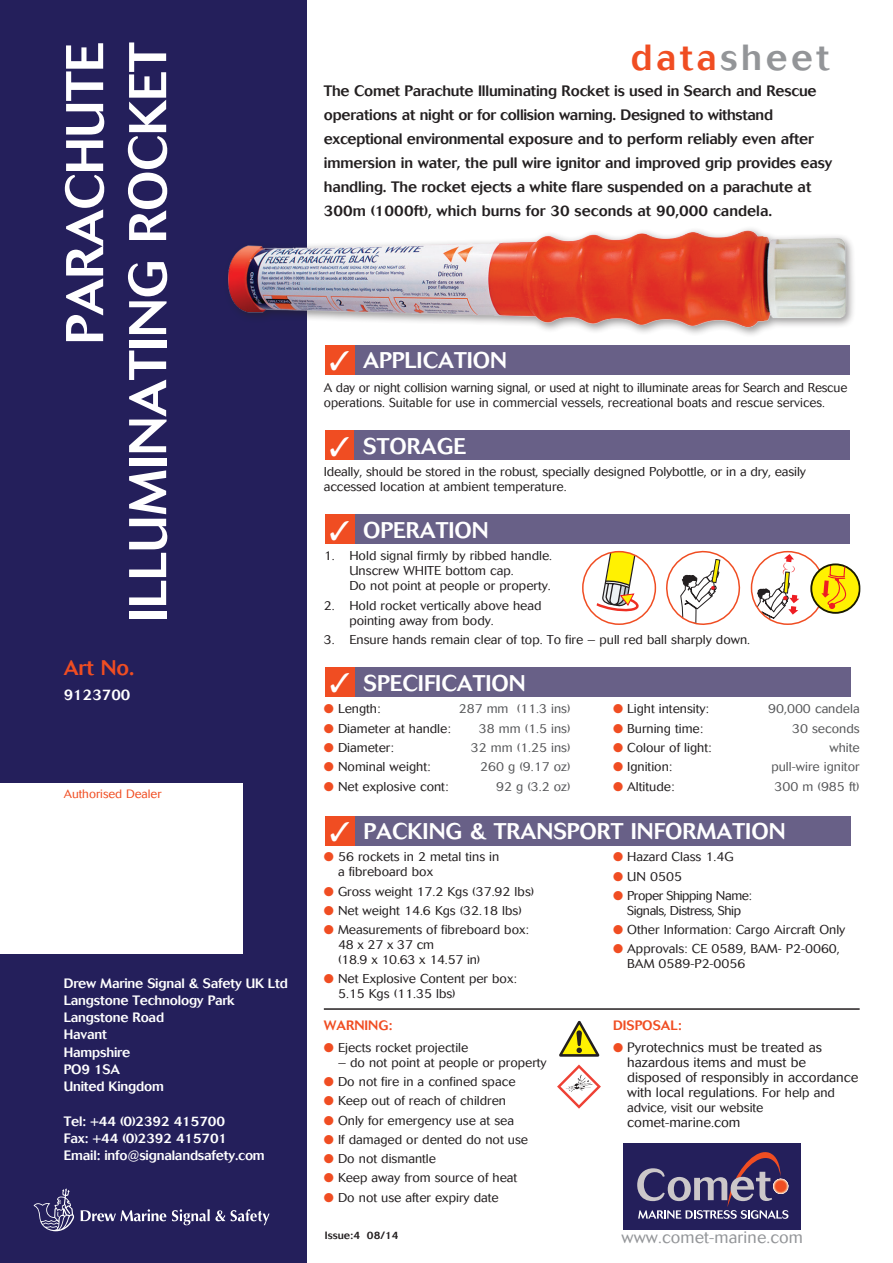
<style>
.page{position:relative;width:893px;height:1263px;background:#fff}
.page>*{position:absolute;margin:0;border:0;box-sizing:border-box;transform-origin:0 0}
.t1{font:500 52.5px/63px "Cosmos";letter-spacing:-.01em;color:#fff;text-align:right}
.t2{font:500 36px "Cosmos";letter-spacing:.1em;color:#939598}
.t3{font:500 22.5px "Cosmos";color:#fff}
.t4{font:500 21px "Cosmos";color:#f04d22}
.t5{font:300 16.5px "Cosmos";letter-spacing:.01em;color:#939598}
.t6{font:500 15px/24px "Cosmos";letter-spacing:-.01em;color:#231f20}
.t7{font:500 15px "Cosmos";letter-spacing:-.005em;color:#fff}
.t8{font:500 13.5px/17.2px "Cosmos";letter-spacing:-.015em;color:#fff}
.t9{font:300 13.5px/15px "Cosmos";color:#231f20}
.t10{font:500 13.5px "Cosmos";color:#f04d22}
.t11{font:500 13.5px "Cosmos";letter-spacing:.075em;color:#f04d22}
.t12{font:300 12.75px/15px "Cosmos";color:#231f20}
.t13{font:300 12.75px "Cosmos";color:#57585a}
.t14{font:300 12.75px/15px "Cosmos";letter-spacing:-.035em;color:#231f20;text-align:center}
.t15{font:300 12px "Cosmos";color:#f04d22}
.t16{font:500 10.5px "Cosmos";color:#231f20}
.s1{color:#f04d22}
.s2{font-size:12.75px}
</style>
<div class="page">
<div style="left:0;top:0;width:307px;height:1263px;background:#241f5b"></div>
<div style="left:0;top:784px;width:242px;height:170px;background:#fff"></div>
<div style="left:355px;top:345px;width:495px;height:29px;background:#686087"></div>
<div style="left:325px;top:345px;width:30px;height:29px;background:#f04d22"></div>
<div style="left:325px;top:430px;width:30px;height:30px;background:#f04d22"></div>
<div style="left:355px;top:430px;width:495px;height:30px;background:#686087"></div>
<div style="left:355px;top:515px;width:495px;height:29px;background:#686087"></div>
<div style="left:325px;top:515px;width:30px;height:29px;background:#f04d22"></div>
<svg style="left:755px;top:554px;width:44px;height:69px"></svg>
<div style="left:751px;top:551px;width:74px;height:74px;border:2px solid #f04d22;border-radius:50%"></div>
<svg style="left:666px;top:550px;width:75px;height:75px"></svg>
<svg style="left:596px;top:552px;width:48px;height:60px"></svg>
<div style="left:582px;top:551px;width:74px;height:74px;border:2px solid #f04d22;border-radius:50%"></div>
<svg style="left:810px;top:562px;width:51px;height:53px"></svg>
<hr style="left:324px;top:1008px;width:536px;height:2px;background:#231f20">
<svg style="left:559px;top:1021px;width:40px;height:36px"></svg>
<div style="left:223px;top:225px;width:633px;height:113px;background:#231f20;opacity:.45"></div>
<img style="left:224px;top:225px;width:630px;height:111px">
<div style="left:355px;top:667px;width:495px;height:30px;background:#686087"></div>
<div style="left:325px;top:667px;width:30px;height:30px;background:#f04d22"></div>
<div style="left:325px;top:816px;width:30px;height:30px;background:#f04d22"></div>
<div style="left:355px;top:816px;width:495px;height:30px;background:#686087"></div>
<div style="left:624px;top:1143px;width:177px;height:86px;background:#241f5b"></div>
<svg style="left:637px;top:1152px;width:152px;height:67px"></svg>
<svg style="left:81px;top:1209px;width:85px;height:12px"></svg>
<svg style="left:34px;top:1188px;width:40px;height:43px"></svg>
<svg style="left:172px;top:1209px;width:98px;height:16px"></svg>
<svg style="left:557px;top:1064px;width:44px;height:45px"></svg>
<h1 class="t1" style="left:54px;top:622px;width:581px;rotate:-90deg">paraCHUTE illuminating rocket</h1>
<h3 class="t4" style="left:64px;top:655px;width:72px">Art No.</h3>
<p class="t7" style="left:64px;top:686px;width:68px">9123700</p>
<p class="t15" style="left:64px;top:787px;width:99px">Authorised Dealer</p>
<p class="t8" style="left:64px;top:974px;width:226px">Drew Marine Signal &amp; Safety UK Ltd<br>Langstone Technology Park<br>Langstone Road<br>Havant<br>Hampshire<br>PO9 1SA<br>United Kingdom</p>
<p class="t8" style="left:64px;top:1112px;width:202px">Tel: +44 (0)2392 415700<br>Fax: +44 (0)2392 415701<br>Email: info@signalandsafety.com</p>
<h2 class="t2" style="left:631px;top:36px;width:200px"><span class="s1">data</span>sheet</h2>
<p class="t6" style="left:324px;top:79px;width:510px">The Comet Parachute Illuminating Rocket is used in Search and Rescue operations at night or for collision warning. Designed to withstand exceptional environmental exposure and to perform reliably even after immersion in water, the pull wire ignitor and improved grip provides easy handling. The rocket ejects a white flare suspended on a parachute at 300m (1000ft), which burns for 30 seconds at 90,000 candela.</p>
<h3 class="t3" style="left:330px;top:347px;width:109px">✓ Applicat</h3>
<h3 class="t3" style="left:467px;top:347px;width:38px">ion</h3>
<p class="t12" style="left:324px;top:380px;width:525px">A day or night collision warning signal, or used at night to illuminate areas for Search and Rescue operations. Suitable for use in commercial vessels, recreational boats and rescue services.</p>
<h3 class="t3" style="left:330px;top:433px;width:136px">✓ Storage</h3>
<p class="t12" style="left:324px;top:464px;width:484px">Ideally, should be stored in the robust, specially designed Polybottle, or in a dry, easily accessed location at ambient temperature.</p>
<h3 class="t3" style="left:330px;top:517px;width:157px">✓ operation</h3>
<p class="t12" style="left:349px;top:549px;width:204px;text-indent:-26px">1. Hold signal firmly by ribbed handle.<br>Unscrew WHITE bottom cap.<br>Do not point at people or property.</p>
<p class="t12" style="left:349px;top:598px;width:194px;text-indent:-26px">2. Hold rocket vertically above head pointing away from body.</p>
<p class="t12" style="left:324px;top:632px;width:428px">3. Ensure hands remain clear of top. To fire – pull red ball sharply down.</p>
<h3 class="t3" style="left:330px;top:670px;width:127px">✓ specificat</h3>
<h3 class="t3" style="left:485px;top:670px;width:38px">ion</h3>
<p class="t12" style="left:324px;top:702px;width:58px"><span class="s1">●</span> Length:</p>
<p class="t13" style="left:459px;top:702px;width:113px">287 mm (11.3 ins)</p>
<p class="t12" style="left:324px;top:721px;width:128px"><span class="s1">●</span> Diameter at handle:</p>
<p class="t13" style="left:479px;top:721px;width:93px">38 mm (1.5 ins)</p>
<p class="t12" style="left:324px;top:740px;width:71px"><span class="s1">●</span> Diameter:</p>
<p class="t13" style="left:471px;top:740px;width:101px">32 mm (1.25 ins)</p>
<p class="t12" style="left:324px;top:759px;width:108px"><span class="s1">●</span> Nominal weight:</p>
<p class="t13" style="left:480px;top:759px;width:92px">260 g (9.17 oz)</p>
<p class="t12" style="left:324px;top:779px;width:126px"><span class="s1">●</span> Net explosive cont:</p>
<p class="t13" style="left:496px;top:779px;width:76px">92 g (3.2 oz)</p>
<p class="t12" style="left:613px;top:702px;width:98px"><span class="s1">●</span> Light intensity:</p>
<p class="t13" style="left:768px;top:702px;width:93px">90,000 candela</p>
<p class="t12" style="left:613px;top:721px;width:92px"><span class="s1">●</span> Burning time:</p>
<p class="t13" style="left:792px;top:721px;width:69px">30 seconds</p>
<p class="t12" style="left:613px;top:740px;width:100px"><span class="s1">●</span> Colour of light:</p>
<p class="t13" style="left:829px;top:740px;width:32px">white</p>
<p class="t12" style="left:613px;top:759px;width:61px"><span class="s1">●</span> Ignition:</p>
<p class="t13" style="left:771px;top:759px;width:90px">pull-wire ignitor</p>
<p class="t12" style="left:613px;top:779px;width:63px"><span class="s1">●</span> Altitude:</p>
<p class="t13" style="left:774px;top:779px;width:87px">300 m (985 ft)</p>
<h3 class="t3" style="left:330px;top:818px;width:253px">✓ PACKI NG &amp; TRANSPOR</h3>
<h3 class="t3" style="left:611px;top:818px;width:60px">T INFORM</h3>
<h3 class="t3" style="left:717px;top:818px;width:70px">ATIO N</h3>
<p class="t12" style="left:338px;top:849px;width:163px;text-indent:-14px"><span class="s1">●</span> 56 rockets in 2 metal tins in a fibreboard box</p>
<p class="t12" style="left:324px;top:884px;width:212px"><span class="s1">●</span> Gross weight 17.2 Kgs (37.92 lbs)</p>
<p class="t12" style="left:324px;top:903px;width:199px"><span class="s1">●</span> Net weight 14.6 Kgs (32.18 lbs)</p>
<p class="t12" style="left:338px;top:922px;width:192px;text-indent:-14px"><span class="s1">●</span> Measurements of fibreboard box:<br>48 x 27 x 37 cm<br>(18.9 x 10.63 x 14.57 in)</p>
<p class="t12" style="left:338px;top:971px;width:180px;text-indent:-14px"><span class="s1">●</span> Net Explosive Content per box:<br>5.15 Kgs (11.35 lbs)</p>
<p class="t11" style="left:324px;top:1018px;width:70px">Warning:</p>
<p class="t12" style="left:324px;top:1040px;width:146px"><span class="s1">●</span> Ejects rocket projectile</p>
<p class="t12" style="left:338px;top:1055px;width:210px">– do not point at people or property</p>
<p class="t12" style="left:324px;top:1074px;width:193px"><span class="s1">●</span> Do not fire in a confined space</p>
<p class="t12" style="left:324px;top:1093px;width:184px"><span class="s1">●</span> Keep out of reach of children</p>
<p class="t12" style="left:324px;top:1113px;width:192px"><span class="s1">●</span> Only for emergency use at sea</p>
<p class="t12" style="left:324px;top:1132px;width:206px"><span class="s1">●</span> If damaged or dented do not use</p>
<p class="t12" style="left:324px;top:1151px;width:114px"><span class="s1">●</span> Do not dismantle</p>
<p class="t12" style="left:324px;top:1170px;width:195px"><span class="s1">●</span> Keep away from source of heat</p>
<p class="t12" style="left:324px;top:1190px;width:176px"><span class="s1">●</span> Do not use after expiry date</p>
<p class="t12" style="left:613px;top:849px;width:122px"><span class="s1">●</span> Hazard Class 1.4G</p>
<p class="t12" style="left:613px;top:869px;width:71px"><span class="s1">●</span> UN 0505</p>
<p class="t14" style="left:613px;top:888px;width:141px"><span class="s1">●</span> Proper Shipping Name:<br>Signals, Distress, Ship</p>
<p class="t12" style="left:613px;top:922px;width:234px"><span class="s1">●</span> Other Information: Cargo Aircraft Only</p>
<p class="t12" style="left:627px;top:941px;width:214px;text-indent:-14px"><span class="s1">●</span> Approvals: CE 0589, BAM- P2-0060,<br>BAM 0589-P2-0056</p>
<p class="t10" style="left:613px;top:1018px;width:70px">Disposal:</p>
<p class="t9" style="left:627px;top:1040px;width:233px;text-indent:-14px"><span class="s1">●</span> Pyrotechnics must be treated as hazardous items and must be disposed of responsibly in accordance with local regulations. <span class="s2">For help and</span></p>
<p class="t12" style="left:627px;top:1100px;width:138px">advice, visit our website</p>
<p class="t9" style="left:627px;top:1115px;width:115px">comet-marine.com</p>
<p class="t16" style="left:325px;top:1229px;width:75px">Issue:4 08/14</p>
<p class="t5" style="left:621px;top:1228px;width:183px">www.comet-marine.com</p>
</div>
